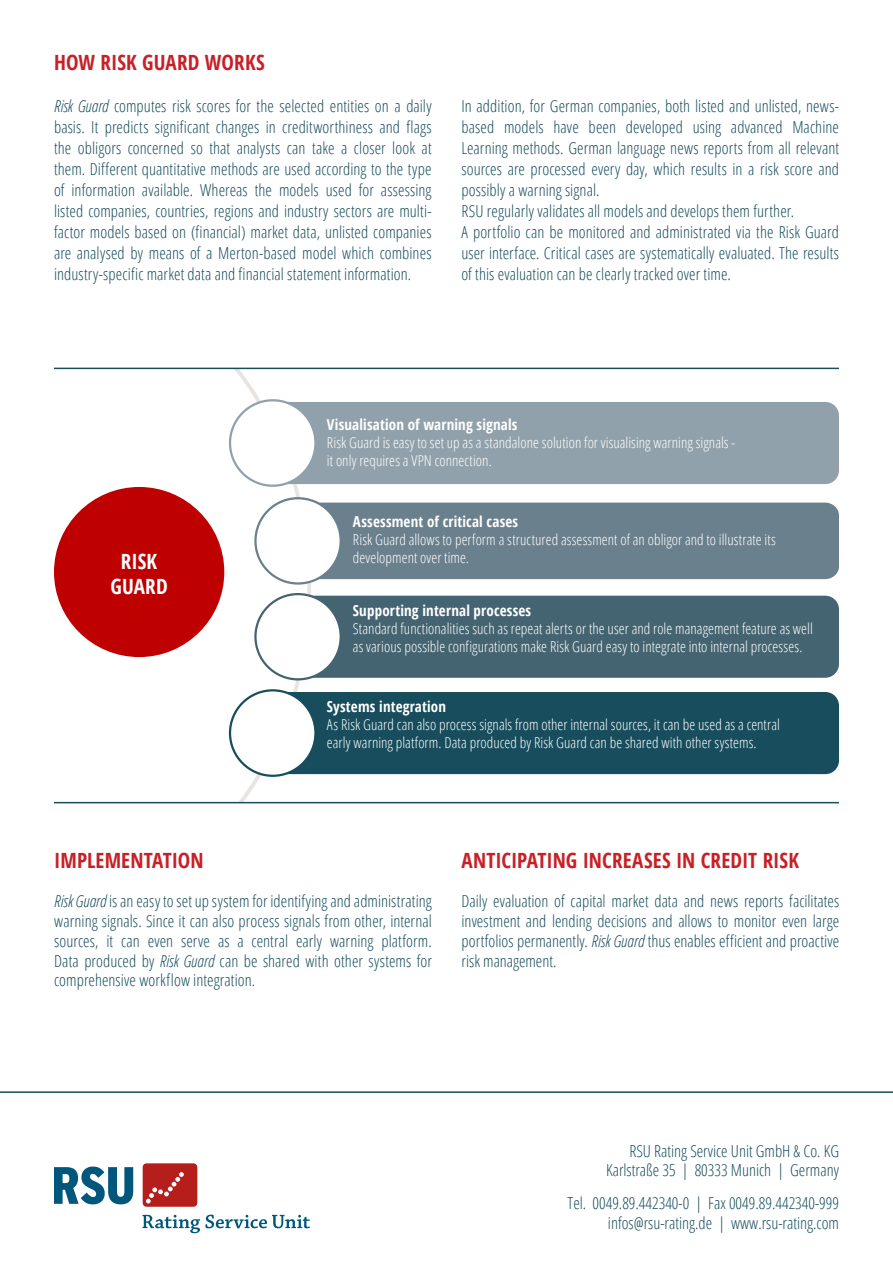
<style>
.page{position:relative;width:893px;height:1263px;background:#fff}
.page>*{position:absolute;margin:0;border:0;box-sizing:border-box;transform-origin:0 0}
.t1{font:700 condensed 21px "Open Sans";letter-spacing:.005em;color:#c82026}
.t2{font:700 condensed 21px/25.2px "Open Sans";color:#fff;text-align:center}
.t3{font:300 condensed 16.5px/21px "Open Sans";color:#174d5c;text-align:justify}
.t4{font:300 condensed 15px/18px "Open Sans";letter-spacing:.005em;color:#fff}
.t5{font:700 condensed 15px "Open Sans";letter-spacing:.015em;color:#fff}
.s1{font-style:italic}
</style>
<div class="page">
<hr style="left:0;top:1091px;width:893px;height:2px;background:#174d5c">
<div style="left:143px;top:1163px;width:54px;height:44px;background:#b51e1b;border-radius:4px"></div>
<svg style="left:146px;top:1172px;width:38px;height:31px"></svg>
<svg style="left:54px;top:1166px;width:79px;height:38px"></svg>
<svg style="left:142px;top:1215px;width:168px;height:18px"></svg>
<svg style="left:227px;top:367px;width:110px;height:437px"></svg>
<div style="left:268px;top:402px;width:571px;height:82px;background:#91a1ab;border-radius:14px"></div>
<div style="left:230px;top:400px;width:85px;height:86px;background:#fff;border-radius:50%"></div>
<div style="left:229px;top:399px;width:88px;height:88px;border:2px solid #91a1ab;border-radius:50%"></div>
<div style="left:293px;top:503px;width:546px;height:76px;background:#6a808d;border-radius:13px"></div>
<div style="left:255px;top:498px;width:86px;height:85px;background:#fff;border-radius:50%"></div>
<div style="left:254px;top:497px;width:88px;height:88px;border:2px solid #6a808d;border-radius:50%"></div>
<div style="left:292px;top:596px;width:547px;height:82px;background:#456472;border-radius:14px"></div>
<div style="left:255px;top:594px;width:86px;height:85px;background:#fff;border-radius:50%"></div>
<div style="left:254px;top:593px;width:88px;height:87px;border:2px solid #456472;border-radius:50%"></div>
<div style="left:274px;top:692px;width:565px;height:82px;background:#174d5c;border-radius:14px"></div>
<div style="left:230px;top:690px;width:85px;height:86px;background:#fff;border-radius:50%"></div>
<div style="left:229px;top:689px;width:88px;height:88px;border:2px solid #174d5c;border-radius:50%"></div>
<div style="left:54px;top:487px;width:170px;height:170px;background:#bf0000;border-radius:50%"></div>
<div style="left:213px;top:803px;width:44px;height:21px;background:#fff"></div>
<div style="left:216px;top:348px;width:44px;height:21px;background:#fff"></div>
<hr style="left:54px;top:802px;width:785px;height:1px;background:#174d5c">
<hr style="left:54px;top:368px;width:785px;height:1px;background:#174d5c">
<p class="t1" style="left:54px;top:48px;width:212px">How Risk Guard works</p>
<p class="t3" style="left:54px;top:95px;width:379px"><span class="s1">Risk Guard</span> computes risk scores for the selected entities on a daily basis. It predicts significant changes in creditworthiness and flags the obligors concerned so that analysts can take a closer look at them. Different quantitative methods are used according to the type of information available. Whereas the models used for assessing listed companies, countries, regions and industry sectors are multi&shy;factor models based on (financial) market data, unlisted companies are analysed by means of a Merton-based model which combines industry-specific market data and financial statement information.</p>
<p class="t3" style="left:461px;top:95px;width:379px;text-align:left">In addition, for German companies, both listed and unlisted, news&shy;based models have been developed using advanced Machine Learning methods. German language news reports from all relevant sources are processed every day, which results in a risk score and possibly a warning signal.<br>RSU regularly validates all models and develops them further.<br>A portfolio can be monitored and administrated via the Risk Guard user interface. Critical cases are systematically evaluated. The results of this evaluation can be clearly tracked over time.</p>
<p class="t2" style="left:110px;top:548px;width:59px">Risk<br>Guard</p>
<p class="t5" style="left:327px;top:414px;width:192px">Visualisation of warning signals</p>
<p class="t4" style="left:327px;top:433px;width:410px">Risk Guard is easy to set up as a standalone solution for visualising warning signals - it only requires a VPN connection.</p>
<p class="t5" style="left:353px;top:511px;width:167px">Assessment of critical cases</p>
<p class="t4" style="left:353px;top:530px;width:424px">Risk Guard allows to perform a structured assessment of an obligor and to illustrate its development over time.</p>
<p class="t5" style="left:353px;top:600px;width:180px">Supporting internal processes</p>
<p class="t4" style="left:353px;top:619px;width:461px">Standard functionalities such as repeat alerts or the user and role management feature as well as various possible configurations make Risk Guard easy to integrate into internal processes.</p>
<p class="t5" style="left:327px;top:696px;width:121px">Systems integration</p>
<p class="t4" style="left:327px;top:715px;width:454px">As Risk Guard can also process signals from other internal sources, it can be used as a central early warning platform. Data produced by Risk Guard can be shared with other systems.</p>
<p class="t1" style="left:54px;top:845px;width:151px">I mplementation</p>
<p class="t3" style="left:54px;top:891px;width:379px;line-height:19.8px"><span class="s1">Risk Guard</span> is an easy to set up system for identifying and administrating warning signals. Since it can also process signals from other, internal sources, it can even serve as a central early warning platform.<br>Data produced by <span class="s1">Risk Guard</span> can be shared with other systems for comprehensive workflow integration.</p>
<p class="t1" style="left:462px;top:845px;width:339px">Anticipating increases in credit risk</p>
<p class="t3" style="left:462px;top:891px;width:379px;line-height:19.8px">Daily evaluation of capital market data and news reports facilitates investment and lending decisions and allows to monitor even large portfolios permanently. <span class="s1">Risk Guard</span> thus enables efficient and proactive risk management.</p>
<p class="t3" style="left:606px;top:1140px;width:234px;line-height:19.8px;text-align:right">RSU Rating Service Unit GmbH &amp; Co. KG<br>Karlstraße 35 | 80333 Munich | Germany</p>
<p class="t3" style="left:568px;top:1192px;width:273px;line-height:19.8px;text-align:right">Tel. 0049.89.442340-0 | Fax 0049.89.442340-999 infos@rsu-rating.de | www.rsu-rating.com</p>
</div>
